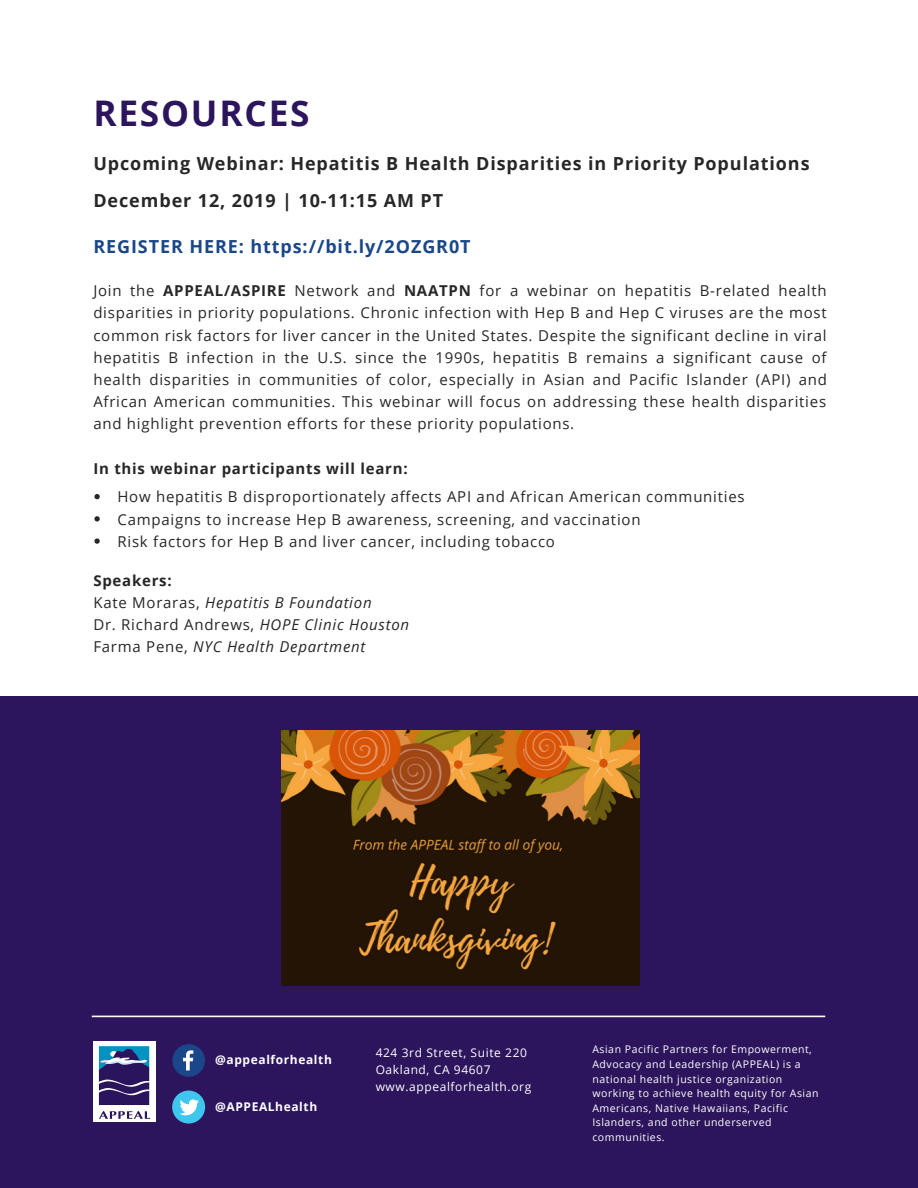
<style>
.page{position:relative;width:918px;height:1188px;background:#fff}
.page>*{position:absolute;margin:0;border:0;box-sizing:border-box;transform-origin:0 0}
.t1{font:700 35.25px "Open Sans";letter-spacing:.05em;color:#2c155c}
.t2{font:700 18px "Open Sans";letter-spacing:.05em;color:#272727}
.t3{font:700 18px "Open Sans";letter-spacing:.05em;color:#1a4789}
.t4{font:15px/22.2px "Open Sans";letter-spacing:.05em;color:#272727;text-align:justify}
.t5{font:italic 15px/22.2px "Open Sans";letter-spacing:.05em;color:#272727}
.t6{font:700 15px "Open Sans";letter-spacing:.05em;color:#272727}
.t7{font:12px/16.8px "Open Sans";letter-spacing:.05em;color:#fefefe}
.t8{font:700 12px "Open Sans";letter-spacing:.05em;color:#fefefe}
.t9{font:10.5px/14.7px "Open Sans";letter-spacing:.05em;color:#fefefe}
.s1{font-weight:700}
.s2{font-weight:700;font-style:normal}
.s3{font-style:normal}
</style>
<div class="page">
<div style="left:0;top:696px;width:917px;height:492px;background:#2c155c"></div>
<img style="left:93px;top:1042px;width:62px;height:79px">
<svg style="left:92px;top:1016px;width:733px;height:1px"></svg>
<svg style="left:172px;top:1044px;width:33px;height:33px"></svg>
<div style="left:172px;top:1091px;width:33px;height:33px;background:#3fc6ee;border-radius:50%"></div>
<svg style="left:179px;top:1099px;width:20px;height:16px"></svg>
<svg style="left:94px;top:494px;width:6px;height:5px"></svg>
<svg style="left:94px;top:516px;width:6px;height:6px"></svg>
<svg style="left:94px;top:538px;width:6px;height:6px"></svg>
<img style="left:281px;top:731px;width:359px;height:255px">
<h1 class="t1" style="left:93px;top:89px;width:218px">RESOURCES</h1>
<p class="t2" style="left:93px;top:151px;width:718px">Upcoming Webinar: Hepatitis B Health Disparities in Priority Populations</p>
<p class="t2" style="left:93px;top:188px;width:351px">December 12, 2019 | 10-11:15 AM PT</p>
<p class="t3" style="left:93px;top:234px;width:379px">REGISTER HERE: https://bit.ly/2OZGR0T</p>
<p class="t4" style="left:93px;top:279px;width:735px">Join the <span class="s1">APPEAL/ASPIRE</span> Network and <span class="s1">NAATPN</span> for a webinar on hepatitis B-related health disparities in priority populations. Chronic infection with Hep B and Hep C viruses are the most common risk factors for liver cancer in the United States. Despite the significant decline in viral hepatitis B infection in the U.S. since the 1990s, hepatitis B remains a significant cause of health disparities in communities of color, especially in Asian and Pacific Islander (API) and African American communities. This webinar will focus on addressing these health disparities and highlight prevention efforts for these priority populations.</p>
<p class="t6" style="left:93px;top:458px;width:316px">In this webinar participants will learn:</p>
<p class="t4" style="left:118px;top:486px;width:629px;text-align:left">How hepatitis B disproportionately affects API and African American communities<br>Campaigns to increase Hep B awareness, screening, and vaccination<br>Risk factors for Hep B and liver cancer, including tobacco</p>
<p class="t5" style="left:93px;top:569px;width:317px"><span class="s2">Speakers:<br></span><span class="s3">Kate Moraras,</span> Hepatitis B Foundation<br><span class="s3">Dr. Richard Andrews,</span> HOPE Clinic Houston<br><span class="s3">Farma Pene,</span> NYC Health Department</p>
<p class="t8" style="left:215px;top:1051px;width:118px">@appealforhealth</p>
<p class="t8" style="left:215px;top:1098px;width:103px">@APPEALhealth</p>
<p class="t7" style="left:376px;top:1044px;width:157px">424 3rd Street, Suite 220<br>Oakland, CA 94607 www.appealforhealth.org</p>
<p class="t9" style="left:592px;top:1042px;width:228px">Asian Pacific Partners for Empowerment, Advocacy and Leadership (APPEAL) is a national health justice organization working to achieve health equity for Asian Americans, Native Hawaiians, Pacific Islanders, and other underserved communities.</p>
</div>
